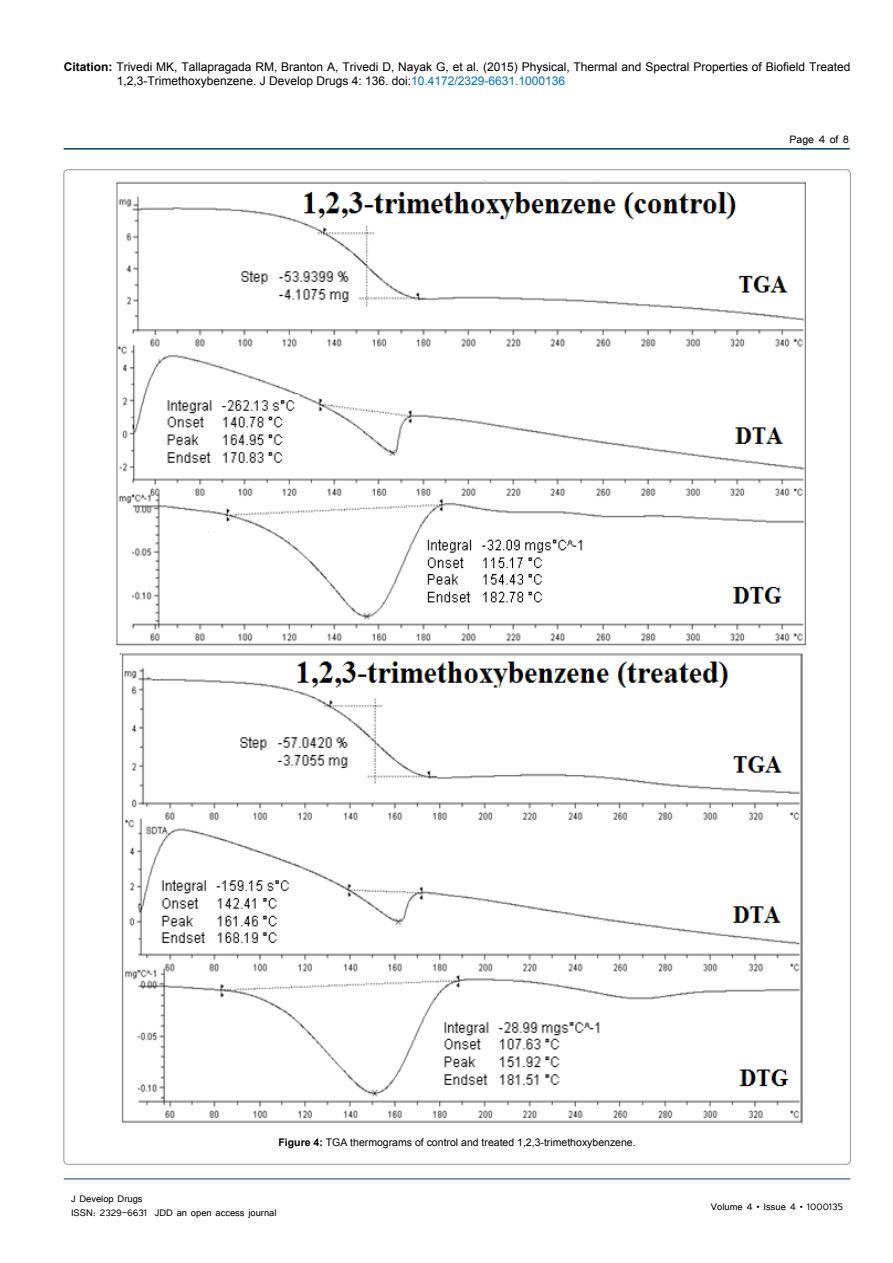
<style>
.page{position:relative;width:893px;height:1263px;background:#fff}
.page>*{position:absolute;margin:0;border:0;box-sizing:border-box;transform-origin:0 0}
.t1{font:13.5px "Tunga";color:#000}
.t2{font:12px/14.4px "Arial";color:#000}
.t3{font:12px/14.4px "Tunga";color:#000}
.t4{font:10.5px "Arial";color:#000}
.s1{font-weight:700}
.s2{color:#0072bc}
</style>
<div class="page">
<hr style="left:64px;top:148px;width:786px;height:2px;background:#004159">
<hr style="left:64px;top:1179px;width:786px;height:1px;background:#004159">
<img style="left:116px;top:177px;width:690px;height:947px">
<p class="t2" style="left:117px;top:60px;width:735px;text-indent:-53px"><span class="s1">Citation:</span> Trivedi MK, Tallapragada RM, Branton A, Trivedi D, Nayak G, et al. (2015) Physical, Thermal and Spectral Properties of Biofield Treated<br>1,2,3-Trimethoxybenzene. J Develop Drugs 4: 136. doi:<span class="s2">10.4172/2329-6631.1000136</span></p>
<p class="t1" style="left:790px;top:131px;width:61px">Page 4 of 8</p>
<p class="t4" style="left:279px;top:1136px;width:359px"><span class="s1">Figure 4:</span> TGA thermograms of control and treated 1,2,3-trimethoxybenzene.</p>
<p class="t3" style="left:71px;top:1190px;width:207px">J Develop Drugs<br>ISSN: 2329-6631 JDD an open access journal</p>
<p class="t3" style="left:711px;top:1199px;width:133px">Volume 4 • Issue 4 • 1000135</p>
</div>
